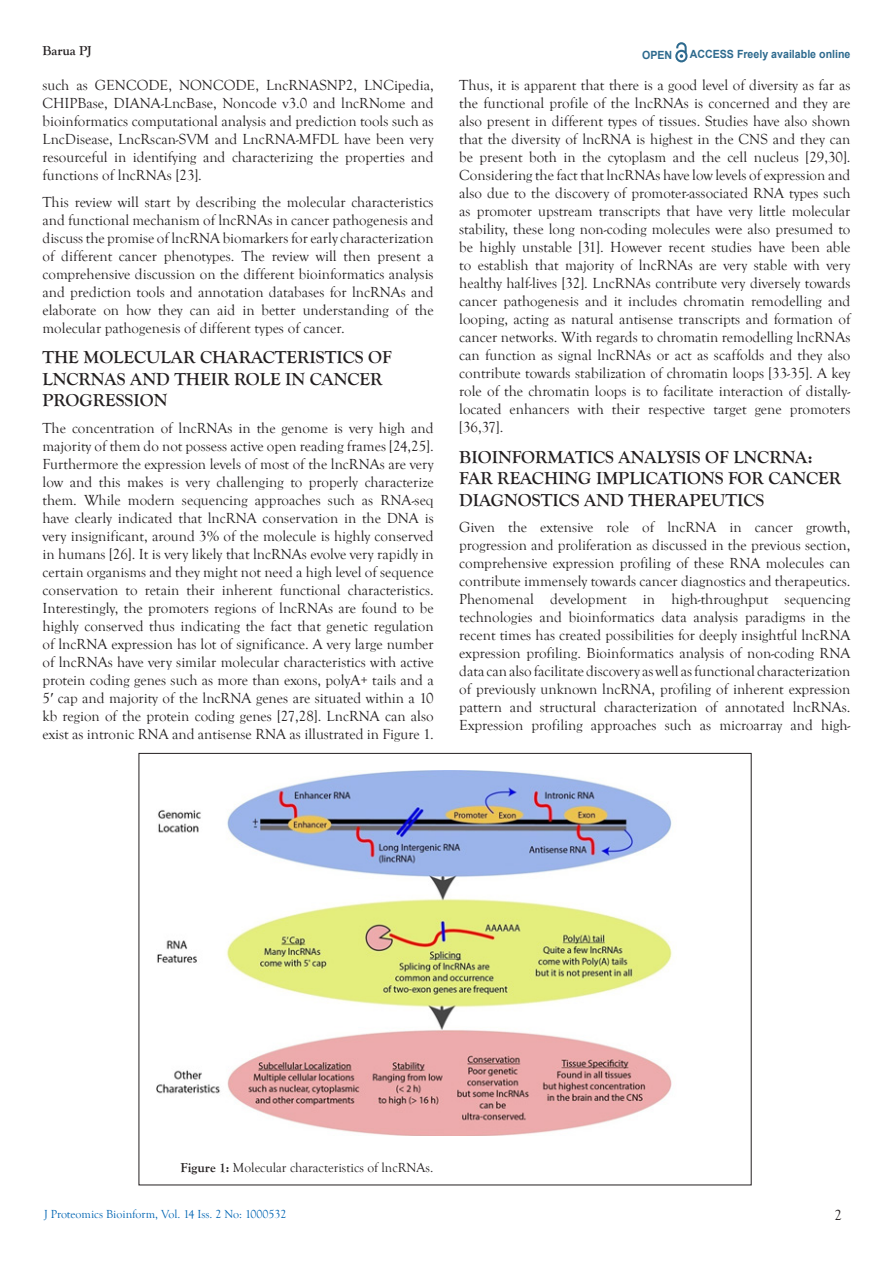
<style>
.page{position:relative;width:893px;height:1263px;background:#fff}
.page>*{position:absolute;margin:0;border:0;box-sizing:border-box;transform-origin:0 0}
.t1{font:700 18px/21.6px "Goudy Old Style T";color:#231f20}
.Body_Text_First_Inde{font:15px/18px "Goudy Old Style T";color:#231f20;text-align:justify}
.t2{font:13.5px "Goudy Old Style T";color:#231f20}
.t3{font:700 13.5px "Goudy Old Style T";color:#231f20}
.t4{font:12px "Goudy Old Style T";color:#0065b3}
.t5{font:700 11.25px "Arial";color:#2d6a8e;scale:.94 1}
.s1{font-family:"Times New Roman"}
.s2{font-weight:700}
</style>
<div class="page">
<svg style="left:675px;top:43px;width:12px;height:19px"></svg>
<img style="left:157px;top:771px;width:515px;height:364px">
<p class="t3" style="left:43px;top:43px;width:51px">Barua PJ</p>
<p class="t5" style="left:642px;top:47px;width:34px">OPEN</p>
<p class="t5" style="left:690px;top:46px;width:172px">ACCESS Freely available online</p>
<p class="Body_Text_First_Inde" style="left:43px;top:77px;width:393px">such as GENCODE, NONCODE, LncRNASNP2, LNCipedia, CHIPBase, DIANA-LncBase, Noncode v3.0 and lncRNome and bioinformatics computational analysis and prediction tools such as LncDisease, LncRscan-SVM and LncRNA-MFDL have been very resourceful in identifying and characterizing the properties and functions of lncRNAs [23].</p>
<p class="Body_Text_First_Inde" style="left:43px;top:193px;width:393px">This review will start by describing the molecular characteristics and functional mechanism of lncRNAs in cancer pathogenesis and discuss the promise of lncRNA biomarkers for early characterization of different cancer phenotypes. The review will then present a comprehensive discussion on the different bioinformatics analysis and prediction tools and annotation databases for lncRNAs and elaborate on how they can aid in better understanding of the molecular pathogenesis of different types of cancer.</p>
<p class="t1" style="left:43px;top:347px;width:351px">THE MOLECULAR CHARACTERISTICS OF<br>LNCRNAS AND THEIR ROLE IN CANCER<br>PROGRESSION</p>
<p class="Body_Text_First_Inde" style="left:43px;top:419px;width:393px">The concentration of lncRNAs in the genome is very high and majority of them do not possess active open reading frames [24,25].<br>Furthermore the expression levels of most of the lncRNAs are very low and this makes is very challenging to properly characterize them. While modern sequencing approaches such as RNA-seq have clearly indicated that lncRNA conservation in the DNA is very insignificant, around 3% of the molecule is highly conserved in humans [26]. It is very likely that lncRNAs evolve very rapidly in certain organisms and they might not need a high level of sequence conservation to retain their inherent functional characteristics.<br>Interestingly, the promoters regions of lncRNAs are found to be highly conserved thus indicating the fact that genetic regulation of lncRNA expression has lot of significance. A very large number of lncRNAs have very similar molecular characteristics with active protein coding genes such as more than exons, polyA+ tails and a 5<span class="s1">′</span> cap and majority of the lncRNA genes are situated within a 10 kb region of the protein coding genes [27,28]. LncRNA can also exist as intronic RNA and antisense RNA as illustrated in Figure 1.</p>
<p class="Body_Text_First_Inde" style="left:459px;top:77px;width:393px">Thus, it is apparent that there is a good level of diversity as far as the functional profile of the lncRNAs is concerned and they are also present in different types of tissues. Studies have also shown that the diversity of lncRNA is highest in the CNS and they can be present both in the cytoplasm and the cell nucleus [29,30].<br>Considering the fact that lncRNAs have low levels of expression and also due to the discovery of promoter-associated RNA types such as promoter upstream transcripts that have very little molecular stability, these long non-coding molecules were also presumed to be highly unstable [31]. However recent studies have been able to establish that majority of lncRNAs are very stable with very healthy half-lives [32]. LncRNAs contribute very diversely towards cancer pathogenesis and it includes chromatin remodelling and looping, acting as natural antisense transcripts and formation of cancer networks. With regards to chromatin remodelling lncRNAs can function as signal lncRNAs or act as scaffolds and they also contribute towards stabilization of chromatin loops [33-35]. A key role of the chromatin loops is to facilitate interaction of distally&shy;located enhancers with their respective target gene promoters [36,37].</p>
<p class="t1" style="left:459px;top:446px;width:384px">BIOINFORMATICS ANALYSIS OF LNCRNA:<br>FAR REACHING IMPLICATIONS FOR CANCER<br>DIAGNOSTICS AND THERAPEUTICS</p>
<p class="Body_Text_First_Inde" style="left:459px;top:519px;width:393px">Given the extensive role of lncRNA in cancer growth, progression and proliferation as discussed in the previous section, comprehensive expression profiling of these RNA molecules can contribute immensely towards cancer diagnostics and therapeutics.<br>Phenomenal development in high-throughput sequencing technologies and bioinformatics data analysis paradigms in the recent times has created possibilities for deeply insightful lncRNA expression profiling. Bioinformatics analysis of non-coding RNA data can also facilitate discovery as well as functional characterization of previously unknown lncRNA, profiling of inherent expression pattern and structural characterization of annotated lncRNAs.<br>Expression profiling approaches such as microarray and high-</p>
<p class="t2" style="left:181px;top:1160px;width:254px"><span class="s2">Figure 1:</span> Molecular characteristics of lncRNAs.</p>
<p class="t4" style="left:44px;top:1207px;width:244px">J Proteomics Bioinform, Vol. 14 Iss. 2 No: 1000532</p>
<p class="Body_Text_First_Inde" style="left:834px;top:1207px;width:9px">2</p>
</div>
